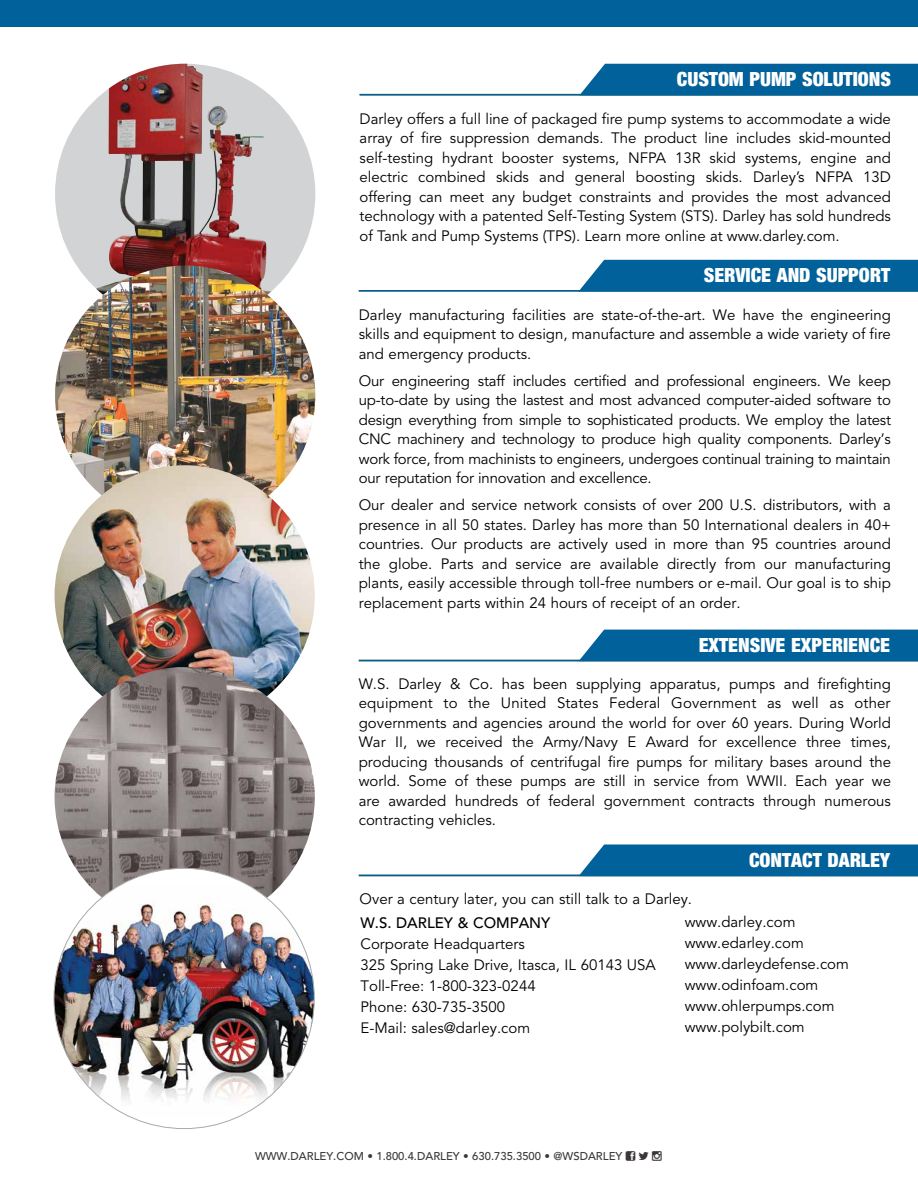
<style>
.page{position:relative;width:918px;height:1188px;background:#fff}
.page>*{position:absolute;margin:0;border:0;box-sizing:border-box;transform-origin:0 0}
.t1{font:21px "Sans Black Condensed DTC";color:#fff}
.t2{font:15px/19.5px "Avenir";color:#000;text-align:justify}
.t3{font:500 15px "Avenir";color:#000}
.t4{font:500 11.25px "Avenir";color:#3b373b}
</style>
<div class="page">
<div style="left:0;top:0;width:918px;height:27px;background:#00619b"></div>
<div style="left:579px;top:260px;width:339px;height:30px;background:#00619b"></div>
<div style="left:579px;top:630px;width:339px;height:30px;background:#00619b"></div>
<div style="left:579px;top:845px;width:339px;height:30px;background:#00619b"></div>
<hr style="left:359px;top:290px;width:559px;height:2px;background:#00619b">
<hr style="left:359px;top:660px;width:559px;height:1px;background:#00619b">
<hr style="left:359px;top:875px;width:559px;height:1px;background:#00619b">
<div style="left:579px;top:64px;width:339px;height:30px;background:#00619b"></div>
<hr style="left:360px;top:94px;width:558px;height:1px;background:#00619b">
<div style="left:55px;top:64px;width:260px;height:260px;background:#d1d3d4;border-radius:50%"></div>
<img style="left:96px;top:88px;width:175px;height:177px">
<img style="left:55px;top:265px;width:260px;height:200px">
<img style="left:55px;top:465px;width:260px;height:232px">
<img style="left:55px;top:667px;width:260px;height:260px;border-radius:130px">
<div style="left:54px;top:868px;width:260px;height:261px;background:#fff;border-radius:50%"></div>
<img style="left:54px;top:886px;width:260px;height:232px">
<h1 class="t1" style="left:677px;top:67px;width:216px">CUSTOM PUMP SOLUTIONS</h1>
<p class="t2" style="left:360px;top:109px;width:533px">Darley offers a full line of packaged fire pump systems to accommodate a wide array of fire suppression demands. The product line includes skid-mounted self-testing hydrant booster systems, NFPA 13R skid systems, engine and electric combined skids and general boosting skids. Darley’s NFPA 13D offering can meet any budget constraints and provides the most advanced technology with a patented Self-Testing System (STS). Darley has sold hundreds of Tank and Pump Systems (TPS). Learn more online at www.darley.com.</p>
<h1 class="t1" style="left:704px;top:263px;width:188px">SERVICE AND SUPPORT</h1>
<p class="t2" style="left:359px;top:305px;width:534px">Darley manufacturing facilities are state-of-the-art. We have the engineering skills and equipment to design, manufacture and assemble a wide variety of fire and emergency products.</p>
<p class="t2" style="left:359px;top:371px;width:534px">Our engineering staff includes certified and professional engineers. We keep up-to-date by using the lastest and most advanced computer-aided software to design everything from simple to sophisticated products. We employ the latest CNC machinery and technology to produce high quality components. Darley’s work force, from machinists to engineers, undergoes continual training to maintain our reputation for innovation and excellence.</p>
<p class="t2" style="left:359px;top:496px;width:534px">Our dealer and service network consists of over 200 U.S. distributors, with a presence in all 50 states. Darley has more than 50 International dealers in 40+ countries. Our products are actively used in more than 95 countries around the globe. Parts and service are available directly from our manufacturing plants, easily accessible through toll-free numbers or e-mail. Our goal is to ship replacement parts within 24 hours of receipt of an order.</p>
<h1 class="t1" style="left:699px;top:632px;width:193px">EXTENSIVE EXPERIENCE</h1>
<p class="t2" style="left:359px;top:674px;width:534px">W.S. Darley &amp; Co. has been supplying apparatus, pumps and firefighting equipment to the United States Federal Government as well as other governments and agencies around the world for over 60 years. During World War II, we received the Army/Navy E Award for excellence three times, producing thousands of centrifugal fire pumps for military bases around the world. Some of these pumps are still in service from WWII. Each year we are awarded hundreds of federal government contracts through numerous contracting vehicles.</p>
<h1 class="t1" style="left:749px;top:847px;width:143px">CONTACT DARLEY</h1>
<p class="t2" style="left:685px;top:888px;width:112px;line-height:23.1px;text-indent:-325px">Over a century later, you can still talk to a Darley. www.darley.com</p>
<p class="t2" style="left:685px;top:933px;width:166px;line-height:21px;text-align:left">www.edarley.com www.darleydefense.com www.odinfoam.com www.ohlerpumps.com www.polybilt.com</p>
<p class="t3" style="left:360px;top:914px;width:191px">W.S. DARLEY &amp; COMPANY</p>
<p class="t2" style="left:360px;top:933px;width:297px;line-height:21px;text-align:left">Corporate Headquarters<br>325 Spring Lake Drive, Itasca, IL 60143 USA<br>Toll-Free: 1-800-323-0244<br>Phone: 630-735-3500<br>E-Mail: sales@darley.com</p>
<p class="t4" style="left:255px;top:1150px;width:369px">WWW.DARLEY.COM • 1.800.4.DARLEY • 630.735.3500 • @WSDARLEY</p>
</div>
